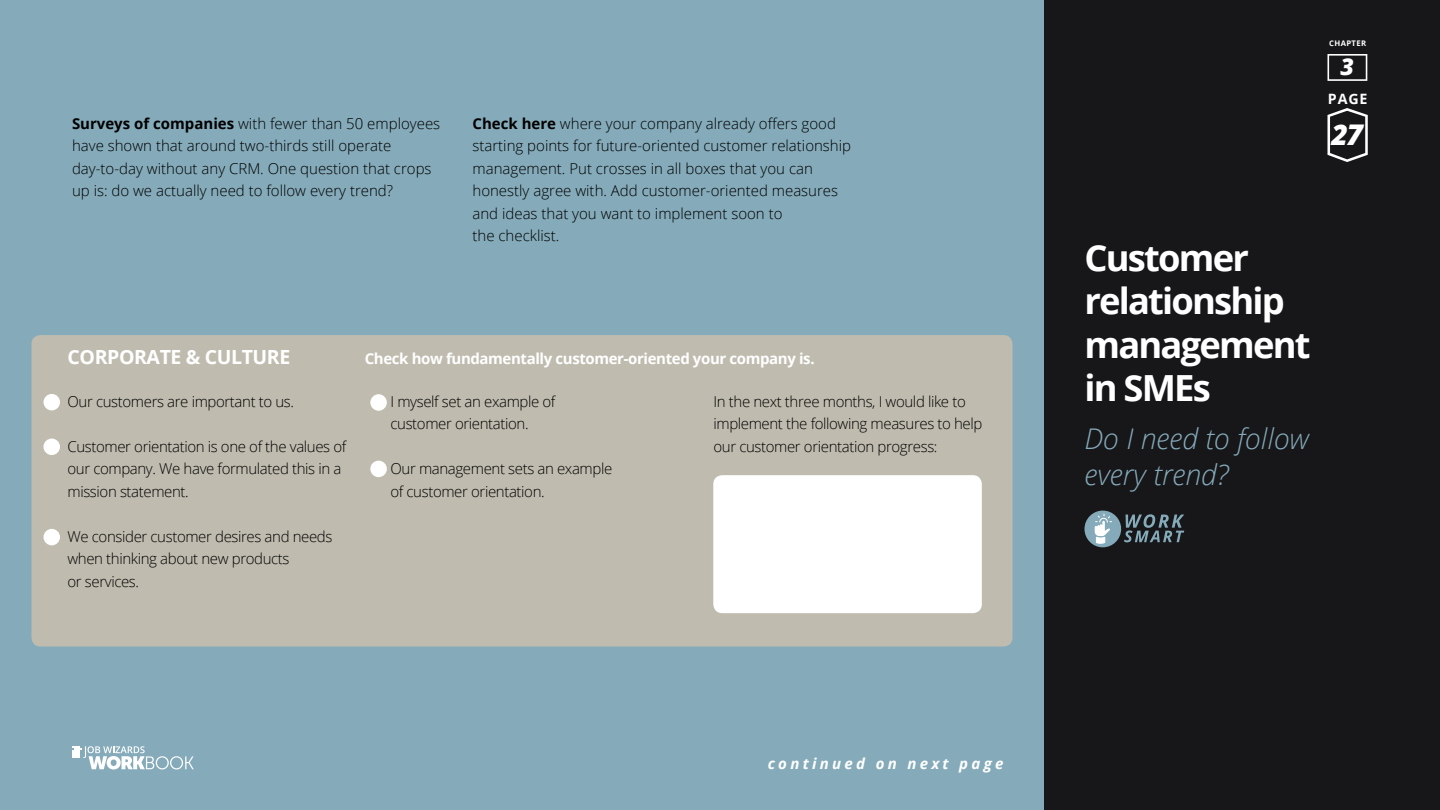
<style>
.page{position:relative;width:1440px;height:810px;background:#fff}
.page>*{position:absolute;margin:0;border:0;box-sizing:border-box;transform-origin:0 0}
.t1{font:700 36px/43.5px "Open Sans";letter-spacing:-.05em;color:#fff}
.t2{font:italic 300 28.5px/36px "Open Sans";color:#85abba}
.t3{font:italic 800 28.5px "Open Sans";color:#fff}
.t4{font:italic 800 23.25px "Open Sans";color:#fff}
.t5{font:700 19.5px "Open Sans";letter-spacing:-.02em;color:#fff}
.t6{font:300 15px/22.5px "Open Sans";color:#000}
.t7{font:300 15px/22.5px "Open Sans";letter-spacing:-.025em;color:#000}
.t8{font:700 15px "Open Sans";letter-spacing:-.025em;color:#fff}
.t9{font:italic 700 15px "Open Sans";letter-spacing:.22em;color:#fff}
.t10{font:700 14.25px "Open Sans";color:#fff}
.t11{font:700 7.73px "Open Sans";letter-spacing:.05em;color:#fff}
.s1{font-weight:700}
</style>
<div class="page">
<div style="left:0;top:0;width:1044px;height:810px;background:#85abba"></div>
<div style="left:1044px;top:0;width:396px;height:810px;background:#17171a"></div>
<svg style="left:72px;top:746px;width:122px;height:23px"></svg>
<div style="left:1084px;top:511px;width:37px;height:36px;background:#85abba;border-radius:50%"></div>
<svg style="left:1095px;top:513px;width:17px;height:31px"></svg>
<svg style="left:1124px;top:514px;width:60px;height:28px"></svg>
<div style="left:32px;top:335px;width:980px;height:312px;background:#bfbcaf;border-radius:9px"></div>
<div style="left:713px;top:475px;width:269px;height:138px;background:#fff;border-radius:9px"></div>
<div style="left:44px;top:394px;width:16px;height:16px;background:#fff;border-radius:50%"></div>
<div style="left:44px;top:439px;width:16px;height:16px;background:#fff;border-radius:50%"></div>
<div style="left:44px;top:529px;width:16px;height:16px;background:#fff;border-radius:50%"></div>
<div style="left:370px;top:394px;width:17px;height:17px;background:#fff;border-radius:50%"></div>
<div style="left:370px;top:461px;width:17px;height:16px;background:#fff;border-radius:50%"></div>
<svg style="left:1328px;top:54px;width:39px;height:27px"></svg>
<svg style="left:1327px;top:108px;width:41px;height:54px"></svg>
<p class="t6" style="left:72px;top:112px;width:370px"><span class="s1">Surveys of companies</span> with fewer than 50 employees have shown that around two-thirds still operate day-to-day without any CRM. One question that crops up is: do we actually need to follow every trend?</p>
<p class="t6" style="left:472px;top:112px;width:380px"><span class="s1">Check here</span> where your company already offers good starting points for future-oriented customer relationship management. Put crosses in all boxes that you can honestly agree with. Add customer-oriented measures and ideas that you want to implement soon to<br>the checklist.</p>
<h3 class="t5" style="left:68px;top:343px;width:224px">CORPORATE &amp; CULTURE</h3>
<p class="t8" style="left:365px;top:348px;width:451px">Check how fundamentally customer-oriented your company is.</p>
<p class="t7" style="left:67px;top:390px;width:228px">Our customers are important to us.</p>
<p class="t7" style="left:67px;top:435px;width:280px">Customer orientation is one of the values of our company. We have formulated this in a mission statement.</p>
<p class="t7" style="left:67px;top:525px;width:267px">We consider customer desires and needs when thinking about new products<br>or services.</p>
<p class="t7" style="left:390px;top:390px;width:166px">I myself set an example of customer orientation.</p>
<p class="t7" style="left:390px;top:457px;width:223px">Our management sets an example of customer orientation.</p>
<p class="t7" style="left:713px;top:390px;width:270px">In the next three months, I would like to implement the following measures to help our customer orientation progress:</p>
<p class="t9" style="left:768px;top:753px;width:237px">continued on next page</p>
<p class="t11" style="left:1329px;top:38px;width:39px">CHAPTER</p>
<h3 class="t4" style="left:1341px;top:49px;width:15px">3</h3>
<p class="t10" style="left:1328px;top:88px;width:41px">PAGE</p>
<h2 class="t3" style="left:1332px;top:113px;width:33px">27</h2>
<h1 class="t1" style="left:1084px;top:235px;width:228px">Customer relationship management in SMEs</h1>
<h2 class="t2" style="left:1084px;top:419px;width:226px">Do I need to follow every trend?</h2>
</div>
